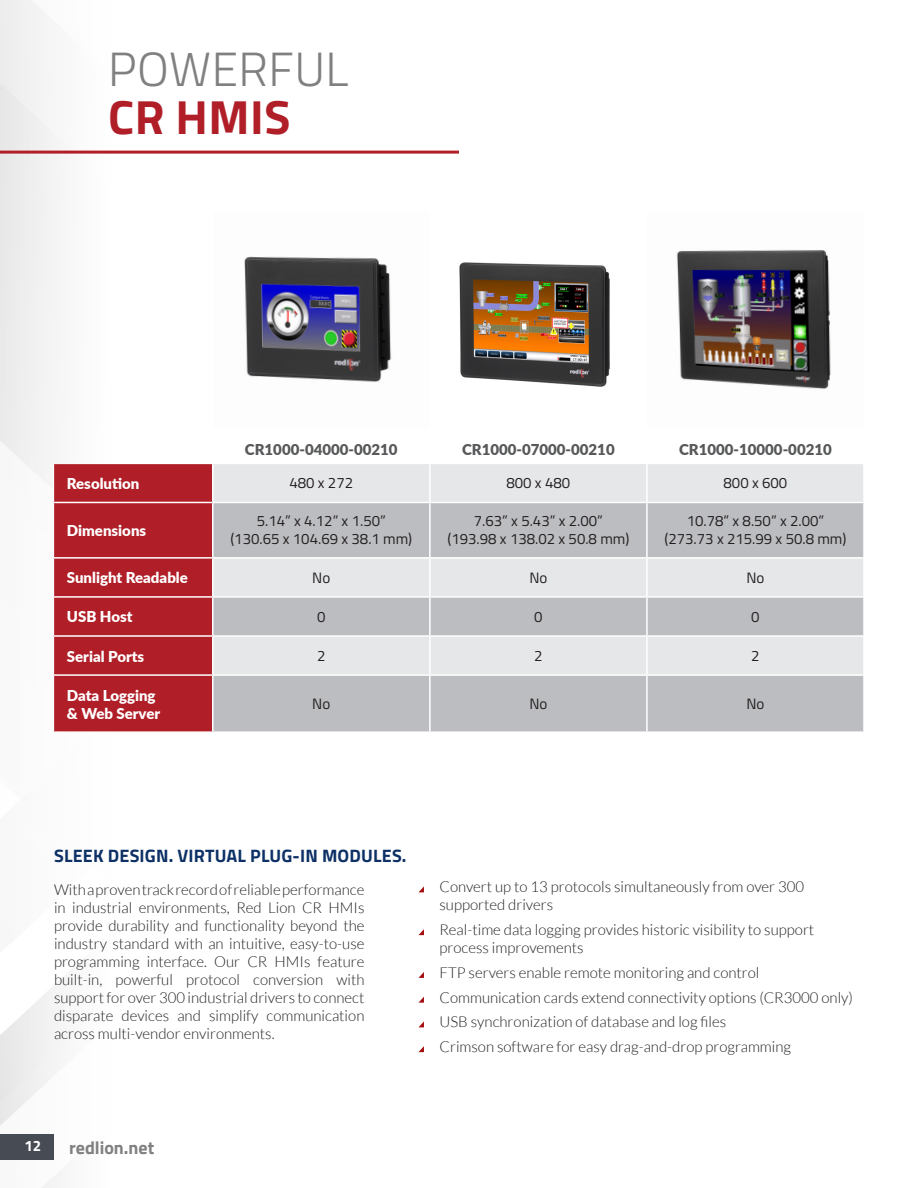
<style>
.page{position:relative;width:918px;height:1188px;background:#fff}
.page>*{position:absolute;margin:0;border:0;box-sizing:border-box;transform-origin:0 0}
.Page_Header__Red{font:300 48px "Titillium Web";letter-spacing:.01em;color:#808080}
.Page_Header__Red-2{font:700 48px "Titillium Web";letter-spacing:.01em;color:#b01e27}
.Body_Paragraph_Heade{font:700 18px "Titillium Web";letter-spacing:.01em;color:#0d3166}
.t1{font:700 18px "Titillium Web";color:#808080}
.Body_Paragraph{font:300 15px/18px "Lato";color:#231f20;text-align:justify}
.Body_Paragraph_-_Lis{font:300 15px/18px "Lato";color:#231f20}
.Brochure_Highlight_C{font:15px/18px "Titillium Web";color:#231f20;text-align:center}
.Brochure_Highlight_H{font:900 15px/18px "Lato";color:#fff}
.Table_Header__10pt{font:900 15px "Lato";color:#57585a}
.Table_Header{font:900 15px "Lato";color:#57585a}
.t2{font:700 15px "Titillium Web";color:#fff}
</style>
<div class="page">
<div style="left:0;top:1134px;width:54px;height:26px;background:#464b54"></div>
<svg style="left:419px;top:886px;width:5px;height:6px"></svg>
<svg style="left:418px;top:929px;width:6px;height:6px"></svg>
<svg style="left:418px;top:972px;width:6px;height:6px"></svg>
<svg style="left:418px;top:997px;width:6px;height:6px"></svg>
<svg style="left:419px;top:1021px;width:5px;height:6px"></svg>
<svg style="left:418px;top:1046px;width:6px;height:6px"></svg>
<div style="left:54px;top:464px;width:158px;height:267px;background:#b01e27"></div>
<div style="left:214px;top:464px;width:649px;height:38px;background:#e6e7e9"></div>
<svg style="left:214px;top:503px;width:649px;height:228px;background:#cacbcd"></svg>
<hr style="left:429px;top:464px;width:2px;height:38px;background:#fff">
<hr style="left:646px;top:464px;width:2px;height:38px;background:#fff">
<hr style="left:429px;top:503px;width:2px;height:54px;background:#fff">
<hr style="left:646px;top:503px;width:2px;height:54px;background:#fff">
<hr style="left:213px;top:557px;width:217px;height:2px;background:#fff">
<hr style="left:430px;top:557px;width:217px;height:2px;background:#fff">
<hr style="left:429px;top:559px;width:2px;height:37px;background:#fff">
<hr style="left:647px;top:557px;width:217px;height:2px;background:#fff">
<hr style="left:646px;top:559px;width:2px;height:37px;background:#fff">
<hr style="left:213px;top:596px;width:217px;height:2px;background:#fff">
<hr style="left:430px;top:596px;width:217px;height:2px;background:#fff">
<hr style="left:429px;top:598px;width:2px;height:37px;background:#fff">
<hr style="left:647px;top:596px;width:217px;height:2px;background:#fff">
<hr style="left:646px;top:598px;width:2px;height:37px;background:#fff">
<hr style="left:213px;top:635px;width:217px;height:2px;background:#fff">
<hr style="left:430px;top:635px;width:217px;height:2px;background:#fff">
<hr style="left:429px;top:637px;width:2px;height:37px;background:#fff">
<hr style="left:647px;top:635px;width:217px;height:2px;background:#fff">
<hr style="left:646px;top:637px;width:2px;height:37px;background:#fff">
<hr style="left:429px;top:676px;width:2px;height:55px;background:#fff">
<hr style="left:646px;top:676px;width:2px;height:55px;background:#fff">
<hr style="left:53px;top:596px;width:160px;height:2px;background:#fff">
<hr style="left:53px;top:635px;width:160px;height:2px;background:#fff">
<hr style="left:213px;top:674px;width:217px;height:2px;background:#fff">
<hr style="left:430px;top:674px;width:217px;height:2px;background:#fff">
<hr style="left:647px;top:674px;width:217px;height:2px;background:#fff">
<hr style="left:53px;top:502px;width:160px;height:1px;background:#fff">
<hr style="left:53px;top:557px;width:160px;height:2px;background:#fff">
<hr style="left:53px;top:674px;width:160px;height:2px;background:#fff">
<img style="left:244px;top:249px;width:587px;height:140px">
<hr style="left:0;top:151px;width:459px;height:3px;background:#b01e27">
<p class="Page_Header__Red" style="left:108px;top:35px;width:242px">POWERFUL</p>
<p class="Page_Header__Red-2" style="left:108px;top:81px;width:184px">CR HMIS</p>
<p class="Table_Header" style="left:245px;top:438px;width:154px">CR1000-04000-00210</p>
<p class="Table_Header__10pt" style="left:462px;top:438px;width:154px">CR1000-07000-00210</p>
<p class="Table_Header__10pt" style="left:679px;top:438px;width:154px">CR1000-10000-00210</p>
<p class="Brochure_Highlight_H" style="left:67px;top:474px;width:74px">Resolution</p>
<p class="Brochure_Highlight_C" style="left:289px;top:473px;width:65px">480 x 272</p>
<p class="Brochure_Highlight_C" style="left:506px;top:473px;width:65px">800 x 480</p>
<p class="Brochure_Highlight_C" style="left:724px;top:473px;width:65px">800 x 600</p>
<p class="Brochure_Highlight_H" style="left:67px;top:521px;width:81px">Dimensions</p>
<p class="Brochure_Highlight_C" style="left:230px;top:511px;width:183px">5.14” x 4.12” x 1.50” (130.65 x 104.69 x 38.1 mm)</p>
<p class="Brochure_Highlight_C" style="left:447px;top:511px;width:183px">7.63” x 5.43” x 2.00” (193.98 x 138.02 x 50.8 mm)</p>
<p class="Brochure_Highlight_C" style="left:665px;top:511px;width:183px">10.78” x 8.50” x 2.00” (273.73 x 215.99 x 50.8 mm)</p>
<p class="Brochure_Highlight_H" style="left:67px;top:568px;width:123px">Sunlight Readable</p>
<p class="Brochure_Highlight_C" style="left:312px;top:568px;width:19px">No</p>
<p class="Brochure_Highlight_C" style="left:529px;top:568px;width:19px">No</p>
<p class="Brochure_Highlight_C" style="left:746px;top:568px;width:19px">No</p>
<p class="Brochure_Highlight_H" style="left:67px;top:607px;width:67px">USB Host</p>
<p class="Brochure_Highlight_C" style="left:317px;top:607px;width:10px">0</p>
<p class="Brochure_Highlight_C" style="left:534px;top:607px;width:10px">0</p>
<p class="Brochure_Highlight_C" style="left:751px;top:607px;width:10px">0</p>
<p class="Brochure_Highlight_H" style="left:67px;top:646px;width:79px">Serial Ports</p>
<p class="Brochure_Highlight_C" style="left:317px;top:646px;width:10px">2</p>
<p class="Brochure_Highlight_C" style="left:534px;top:646px;width:10px">2</p>
<p class="Brochure_Highlight_C" style="left:751px;top:646px;width:10px">2</p>
<p class="Brochure_Highlight_H" style="left:67px;top:686px;width:95px">Data Logging &amp; Web Server</p>
<p class="Brochure_Highlight_C" style="left:312px;top:694px;width:19px">No</p>
<p class="Brochure_Highlight_C" style="left:529px;top:694px;width:19px">No</p>
<p class="Brochure_Highlight_C" style="left:746px;top:694px;width:19px">No</p>
<p class="Body_Paragraph_Heade" style="left:54px;top:842px;width:354px">SLEEK DESIGN. VIRTUAL PLUG-IN MODULES.</p>
<p class="Body_Paragraph" style="left:54px;top:881px;width:312px">With a proven track record of reliable performance in industrial environments, Red Lion CR HMIs provide durability and functionality beyond the industry standard with an intuitive, easy-to-use programming interface. Our CR HMIs feature built-in, powerful protocol conversion with support for over 300 industrial drivers to connect disparate devices and simplify communication across multi-vendor environments.</p>
<p class="t2" style="left:24px;top:1134px;width:18px">12</p>
<p class="t1" style="left:69px;top:1134px;width:87px">redlion.net</p>
<p class="Body_Paragraph_-_Lis" style="left:440px;top:878px;width:366px">Convert up to 13 protocols simultaneously from over 300 supported drivers</p>
<p class="Body_Paragraph_-_Lis" style="left:440px;top:921px;width:376px">Real-time data logging provides historic visibility to support process improvements</p>
<p class="Body_Paragraph_-_Lis" style="left:440px;top:964px;width:322px">FTP servers enable remote monitoring and control</p>
<p class="Body_Paragraph_-_Lis" style="left:440px;top:988px;width:415px">Communication cards extend connectivity options (CR3000 only)</p>
<p class="Body_Paragraph_-_Lis" style="left:440px;top:1013px;width:288px">USB synchronization of database and log files</p>
<p class="Body_Paragraph_-_Lis" style="left:440px;top:1038px;width:353px">Crimson software for easy drag-and-drop programming</p>
</div>
